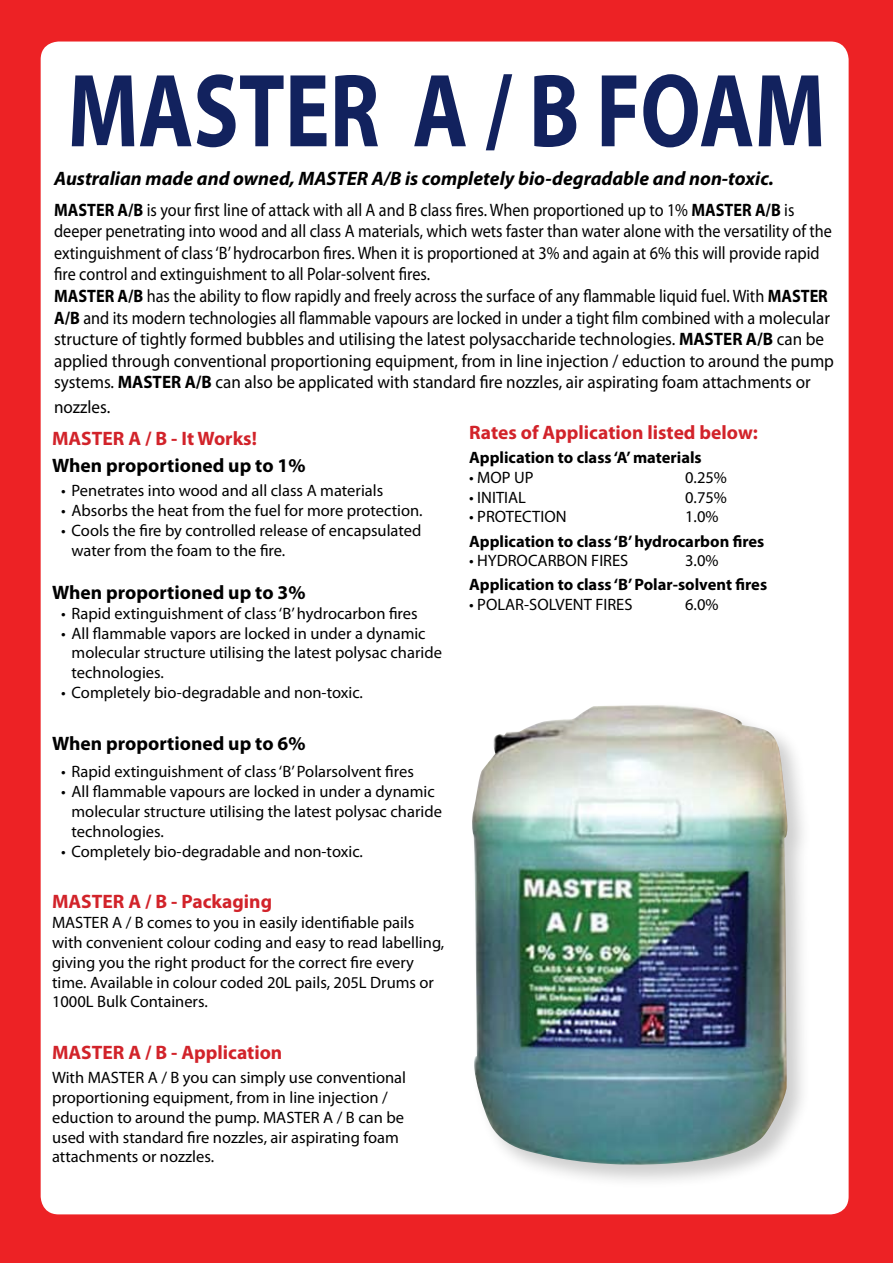
<style>
.page{position:relative;width:893px;height:1263px;background:#ed2225}
.page>*{position:absolute;margin:0;border:0;box-sizing:border-box;transform-origin:0 0}
.t1{font:700 105px "Myriad Pro";color:#12225e;scale:.8 1}
.t2{font:700 19.5px "Myriad Pro";color:#d2232a}
.t3{font:italic 700 19.5px "Myriad Pro";color:#000}
.t4{font:700 19.5px "Myriad Pro";color:#000}
.t5{font:18px/21.6px "Myriad Pro";color:#000;scale:.9 1}
.t6{font:18px "Myriad Pro";color:#000;scale:.95 1}
.t7{font:16.5px/19.8px "Myriad Pro";color:#000}
.t8{font:700 16.5px "Myriad Pro";color:#000}
.s1{font-weight:700}
</style>
<div class="page">
<div style="left:41px;top:42px;width:808px;height:1172px;background:#fff;border-radius:18px"></div>
<div style="left:468px;top:700px;width:343px;height:489px;background:#000;opacity:.2"></div>
<img style="left:471px;top:705px;width:318px;height:462px">
<h1 class="t1" style="left:68px;top:42px;width:949px">MASTER A / B FOAM</h1>
<p class="t3" style="left:54px;top:166px;width:721px">Australian made and owned, MASTER A/B is completely bio-degradable and non-toxic.</p>
<p class="t5" style="left:54px;top:198px;width:868px"><span class="s1">MASTER A/B</span> is your first line of attack with all A and B class fires. When proportioned up to 1% <span class="s1">MASTER A/B</span> is deeper penetrating into wood and all class A materials, which wets faster than water alone with the versatility of the extinguishment of class ‘B’ hydrocarbon fires. When it is proportioned at 3% and again at 6% this will provide rapid fire control and extinguishment to all Polar-solvent fires.<br><span class="s1">MASTER A/B</span> has the ability to flow rapidly and freely across the surface of any flammable liquid fuel. With <span class="s1">MASTER A/B</span> and its modern technologies all flammable vapours are locked in under a tight film combined with a molecular structure of tightly formed bubbles and utilising the latest polysaccharide technologies. <span class="s1">MASTER A/B</span> can be applied through conventional proportioning equipment, from in line injection / eduction to around the pump systems. <span class="s1">MASTER A/B</span> can also be applicated with standard fire nozzles, air aspirating foam attachments or</p>
<p class="t6" style="left:54px;top:395px;width:61px">nozzles.</p>
<p class="t2" style="left:52px;top:425px;width:206px">MASTER A / B - It Works!</p>
<p class="t4" style="left:52px;top:453px;width:255px">When proportioned up to 1%</p>
<p class="t7" style="left:61px;top:481px;width:324px">• Penetrates into wood and all class A materials</p>
<p class="t7" style="left:61px;top:500px;width:363px">• Absorbs the heat from the fuel for more protection.</p>
<p class="t7" style="left:72px;top:520px;width:351px;text-indent:-11px">• Cools the fire by controlled release of encapsulated water from the foam to the fire.</p>
<p class="t4" style="left:52px;top:580px;width:255px">When proportioned up to 3%</p>
<p class="t7" style="left:61px;top:603px;width:358px">• Rapid extinguishment of class‘B’hydrocarbon fires</p>
<p class="t7" style="left:72px;top:623px;width:372px;text-indent:-11px">• All flammable vapors are locked in under a dynamic molecular structure utilising the latest polysac charide technologies.</p>
<p class="t7" style="left:61px;top:682px;width:303px">• Completely bio-degradable and non-toxic.</p>
<p class="t4" style="left:52px;top:730px;width:255px">When proportioned up to 6%</p>
<p class="t7" style="left:61px;top:762px;width:354px">• Rapid extinguishment of class‘B’Polarsolvent fires</p>
<p class="t7" style="left:72px;top:781px;width:372px;text-indent:-11px">• All flammable vapours are locked in under a dynamic molecular structure utilising the latest polysac charide technologies.</p>
<p class="t7" style="left:61px;top:841px;width:303px">• Completely bio-degradable and non-toxic.</p>
<p class="t2" style="left:52px;top:889px;width:222px">MASTER A / B - Packaging</p>
<p class="t7" style="left:52px;top:912px;width:394px">MASTER A / B comes to you in easily identifiable pails with convenient colour coding and easy to read labelling, giving you the right product for the correct fire every time. Available in colour coded 20L pails, 205L Drums or 1000L Bulk Containers.</p>
<p class="t2" style="left:52px;top:1040px;width:232px">MASTER A / B - Application</p>
<p class="t7" style="left:52px;top:1067px;width:356px">With MASTER A / B you can simply use conventional proportioning equipment, from in line injection / eduction to around the pump. MASTER A / B can be used with standard fire nozzles, air aspirating foam attachments or nozzles.</p>
<p class="t2" style="left:469px;top:420px;width:290px">Rates of Application listed below:</p>
<p class="t8" style="left:469px;top:447px;width:234px">Application to class ‘A’ materials</p>
<p class="t7" style="left:469px;top:467px;width:66px">• MOP UP</p>
<p class="t7" style="left:685px;top:467px;width:43px">0.25%</p>
<p class="t7" style="left:469px;top:487px;width:58px">• INITIAL</p>
<p class="t7" style="left:685px;top:487px;width:43px">0.75%</p>
<p class="t7" style="left:469px;top:507px;width:99px">• PROTECTION</p>
<p class="t7" style="left:685px;top:507px;width:35px">1.0%</p>
<p class="t8" style="left:469px;top:530px;width:297px">Application to class ‘B’ hydrocarbon fires</p>
<p class="t7" style="left:469px;top:551px;width:161px">• HYDROCARBON FIRES</p>
<p class="t7" style="left:685px;top:551px;width:35px">3.0%</p>
<p class="t8" style="left:469px;top:574px;width:300px">Application to class ‘B’ Polar-solvent fires</p>
<p class="t7" style="left:469px;top:594px;width:165px">• POLAR-SOLVENT FIRES</p>
<p class="t7" style="left:685px;top:594px;width:35px">6.0%</p>
</div>
